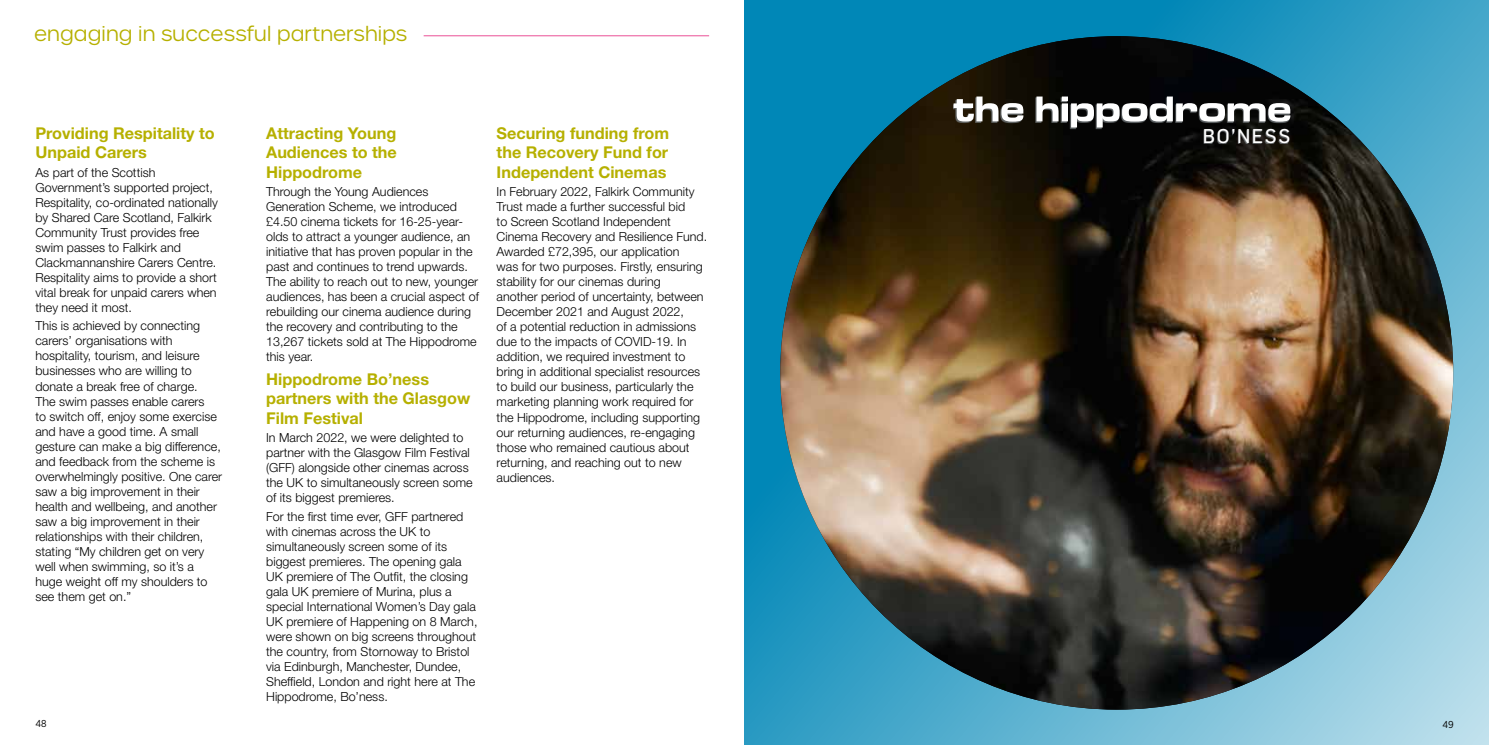
<style>
.page{position:relative;width:1489px;height:745px;background:#fff}
.page>*{position:absolute;margin:0;border:0;box-sizing:border-box;transform-origin:0 0}
.t1{font:300 20px "Urbane";letter-spacing:.005em;color:#b6b000}
.t2{font:19.5px "Flama";letter-spacing:.075em;color:#fff}
.t3{font:700 16.25px/19.5px "Helvetica Neue LT Std";color:#b6b000}
.t4{font:300 12.5px/15px "Helvetica Neue LT Std";color:#000}
.t5{font:10px "Gotham Narrow";color:#000}
</style>
<div class="page">
<hr style="left:423px;top:35px;width:286px;height:1px;background:#ea5096">
<svg style="left:744px;top:0;width:744px;height:744px;background:#41a4c7"></svg>
<img style="left:780px;top:36px;width:672px;height:673px;border-radius:336px">
<div style="left:952px;top:98px;width:337px;height:46px;background:#73797c;opacity:.8"></div>
<svg style="left:953px;top:96px;width:70px;height:26px"></svg>
<svg style="left:1036px;top:96px;width:254px;height:31px"></svg>
<h1 class="t1" style="left:34px;top:21px;width:374px">engaging in successful partnerships</h1>
<h3 class="t3" style="left:35px;top:123px;width:181px">Providing Respitality to<br>Unpaid Carers</h3>
<p class="t4" style="left:35px;top:164px;width:184px">As part of the Scottish<br>Government’s supported project,<br>Respitality, co-ordinated nationally by Shared Care Scotland, Falkirk<br>Community Trust provides free swim passes to Falkirk and<br>Clackmannanshire Carers Centre.<br>Respitality aims to provide a short vital break for unpaid carers when they need it most.</p>
<p class="t4" style="left:35px;top:318px;width:188px">This is achieved by connecting carers’ organisations with hospitality, tourism, and leisure businesses who are willing to donate a break free of charge.<br>The swim passes enable carers<br>to switch off, enjoy some exercise and have a good time. A small gesture can make a big difference, and feedback from the scheme is overwhelmingly positive. One carer saw a big improvement in their health and wellbeing, and another saw a big improvement in their relationships with their children, stating “My children get on very well when swimming, so it’s a huge weight off my shoulders to see them get on.”</p>
<p class="t5" style="left:35px;top:717px;width:13px">48</p>
<h3 class="t3" style="left:266px;top:123px;width:132px;text-align:justify">Attracting Young Audiences to the Hippodrome</h3>
<p class="t4" style="left:266px;top:184px;width:214px">Through the Young Audiences Generation Scheme, we introduced £4.50 cinema tickets for 16-25-year&shy;olds to attract a younger audience, an initiative that has proven popular in the past and continues to trend upwards.<br>The ability to reach out to new, younger audiences, has been a crucial aspect of rebuilding our cinema audience during the recovery and contributing to the 13,267 tickets sold at The Hippodrome this year.</p>
<h3 class="t3" style="left:266px;top:368px;width:205px">Hippodrome Bo’ness partners with the Glasgow<br>Film Festival</h3>
<p class="t4" style="left:266px;top:429px;width:208px">In March 2022, we were delighted to partner with the Glasgow Film Festival (GFF) alongside other cinemas across the UK to simultaneously screen some of its biggest premieres.</p>
<p class="t4" style="left:266px;top:508px;width:213px">For the first time ever, GFF partnered with cinemas across the UK to simultaneously screen some of its biggest premieres. The opening gala UK premiere of The Outfit, the closing gala UK premiere of Murina, plus a special International Women’s Day gala UK premiere of Happening on 8 March, were shown on big screens throughout the country, from Stornoway to Bristol via Edinburgh, Manchester, Dundee, Sheffield, London and right here at The Hippodrome, Bo’ness.</p>
<h3 class="t3" style="left:496px;top:123px;width:174px;text-align:justify">Securing funding from the Recovery Fund for Independent Cinemas</h3>
<p class="t4" style="left:496px;top:184px;width:212px">In February 2022, Falkirk Community Trust made a further successful bid<br>to Screen Scotland Independent Cinema Recovery and Resilience Fund.<br>Awarded £72,395, our application<br>was for two purposes. Firstly, ensuring stability for our cinemas during<br>another period of uncertainty, between December 2021 and August 2022,<br>of a potential reduction in admissions due to the impacts of COVID-19. In addition, we required investment to bring in additional specialist resources to build our business, particularly the marketing planning work required for the Hippodrome, including supporting our returning audiences, re-engaging those who remained cautious about returning, and reaching out to new audiences.</p>
<h2 class="t2" style="left:1202px;top:124px;width:89px">BO’NESS</h2>
<p class="t5" style="left:1442px;top:717px;width:13px">49</p>
</div>
